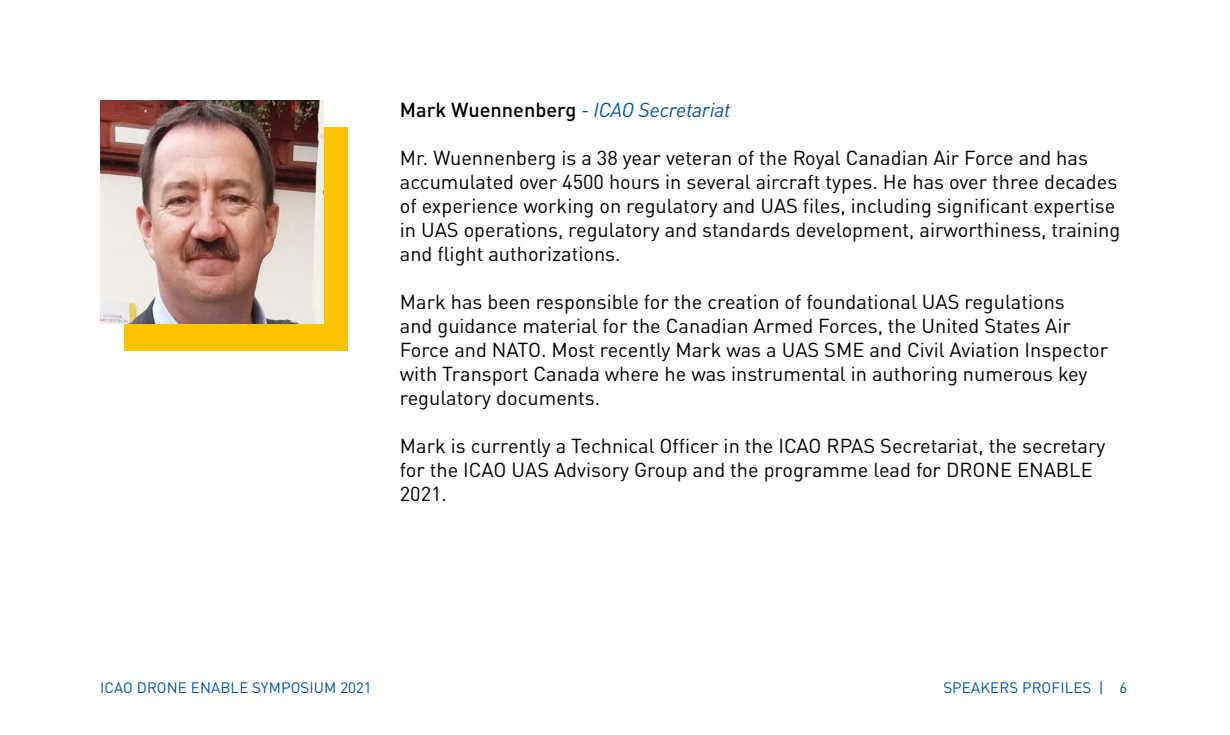
<style>
.page{position:relative;width:1230px;height:735px;background:#fff}
.page>*{position:absolute;margin:0;border:0;box-sizing:border-box;transform-origin:0 0}
.t1{font:20px/24px "DINOT";color:#000}
.t2{font:italic 20px "DINOT";letter-spacing:-.01em;color:#0054a4}
.t3{font:15px "DINOT";letter-spacing:.01em;color:#0054a4}
.s1{font-weight:500;font-style:normal;color:#000}
</style>
<div class="page">
<div style="left:125px;top:127px;width:223px;height:223px;background:#fcc400"></div>
<img style="left:100px;top:100px;width:223px;height:223px">
<p class="t2" style="left:400px;top:97px;width:332px"><span class="s1">Mark Wuennenberg</span> - ICAO Secretariat</p>
<p class="t1" style="left:400px;top:145px;width:722px">Mr. Wuennenberg is a 38 year veteran of the Royal Canadian Air Force and has accumulated over 4500 hours in several aircraft types. He has over three decades of experience working on regulatory and UAS files, including significant expertise in UAS operations, regulatory and standards development, airworthiness, training and flight authorizations.</p>
<p class="t1" style="left:400px;top:289px;width:710px">Mark has been responsible for the creation of foundational UAS regulations<br>and guidance material for the Canadian Armed Forces, the United States Air Force and NATO. Most recently Mark was a UAS SME and Civil Aviation Inspector with Transport Canada where he was instrumental in authoring numerous key regulatory documents.</p>
<p class="t1" style="left:400px;top:433px;width:707px">Mark is currently a Technical Officer in the ICAO RPAS Secretariat, the secretary for the ICAO UAS Advisory Group and the programme lead for DRONE ENABLE<br>2021.</p>
<p class="t3" style="left:100px;top:678px;width:273px">ICAO DRONE ENABLE SYMPOSIUM 2021</p>
<p class="t3" style="left:943px;top:678px;width:186px">SPEAKERS PROFILES | 6</p>
</div>
